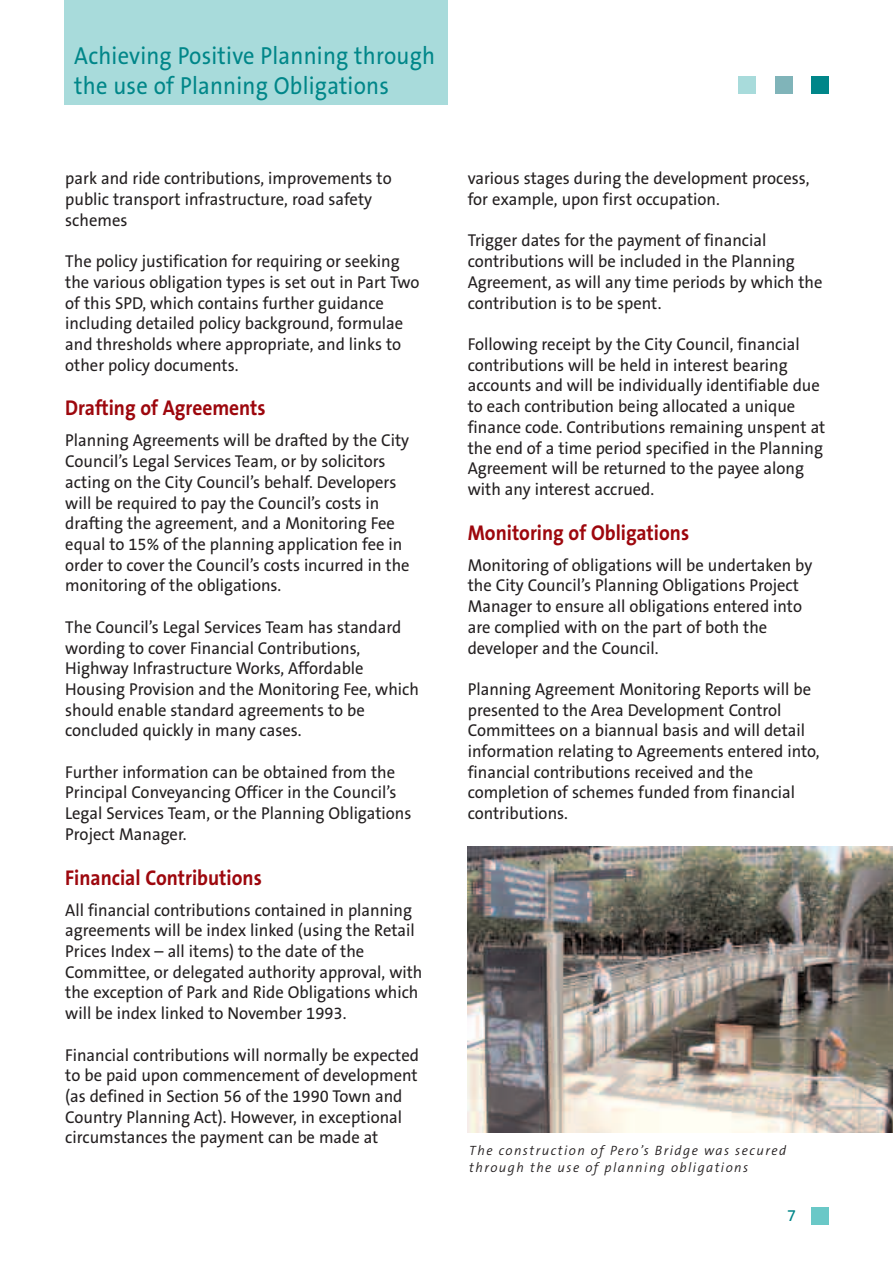
<style>
.page{position:relative;width:893px;height:1263px;background:#fff}
.page>*{position:absolute;margin:0;border:0;box-sizing:border-box;transform-origin:0 0}
.t1{font:24.75px/29.7px "The Sans B5 Plain";letter-spacing:.01em;color:#008689;scale:.91 1}
.t2{font:700 21.45px "The Sans B7";color:#9d070d;scale:.91 1}
.t3{font:17.25px/20.7px "The Sans B5 Plain";color:#231f20;scale:.96 1}
.t4{font:16.5px "The Sans B5 Plain";color:#008689}
.t5{font:italic 300 13.5px/16.5px "The Sans B4";letter-spacing:.11em;color:#231f20}
</style>
<div class="page">
<div style="left:64px;top:0;width:383px;height:105px;background:#a8dbdb"></div>
<div style="left:812px;top:1208px;width:17px;height:17px;background:#6ac8c7"></div>
<div style="left:738px;top:76px;width:18px;height:18px;background:#a8dbdb"></div>
<div style="left:812px;top:76px;width:17px;height:18px;background:#008689"></div>
<div style="left:775px;top:76px;width:18px;height:18px;background:#80b4b9"></div>
<img style="left:468px;top:847px;width:425px;height:286px">
<h1 class="t1" style="left:74px;top:42px;width:398px">Achieving Positive Planning through the use of Planning Obligations</h1>
<p class="t3" style="left:65px;top:169px;width:342px">park and ride contributions, improvements to public transport infrastructure, road safety schemes</p>
<p class="t3" style="left:65px;top:252px;width:370px">The policy justification for requiring or seeking the various obligation types is set out in Part Two of this SPD, which contains further guidance including detailed policy background, formulae and thresholds where appropriate, and links to other policy documents.</p>
<p class="t2" style="left:65px;top:397px;width:222px">Drafting of Agreements</p>
<p class="t3" style="left:65px;top:431px;width:360px">Planning Agreements will be drafted by the City Council’s Legal Services Team, or by solicitors acting on the City Council’s behalf. Developers will be required to pay the Council’s costs in drafting the agreement, and a Monitoring Fee equal to 15% of the planning application fee in order to cover the Council’s costs incurred in the monitoring of the obligations.</p>
<p class="t3" style="left:65px;top:617px;width:370px">The Council’s Legal Services Team has standard wording to cover Financial Contributions, Highway Infrastructure Works, Affordable Housing Provision and the Monitoring Fee, which should enable standard agreements to be concluded quickly in many cases.</p>
<p class="t3" style="left:65px;top:762px;width:362px">Further information can be obtained from the Principal Conveyancing Officer in the Council’s Legal Services Team, or the Planning Obligations Project Manager.</p>
<p class="t2" style="left:65px;top:866px;width:218px">Financial Contributions</p>
<p class="t3" style="left:65px;top:900px;width:374px">All financial contributions contained in planning agreements will be index linked (using the Retail Prices Index – all items) to the date of the Committee, or delegated authority approval, with the exception of Park and Ride Obligations which will be index linked to November 1993.</p>
<p class="t3" style="left:65px;top:1045px;width:370px">Financial contributions will normally be expected to be paid upon commencement of development (as defined in Section 56 of the 1990 Town and Country Planning Act). However, in exceptional circumstances the payment can be made at</p>
<p class="t3" style="left:468px;top:169px;width:357px">various stages during the development process, for example, upon first occupation.</p>
<p class="t3" style="left:468px;top:231px;width:371px">Trigger dates for the payment of financial contributions will be included in the Planning Agreement, as will any time periods by which the contribution is to be spent.</p>
<p class="t3" style="left:468px;top:334px;width:374px">Following receipt by the City Council, financial contributions will be held in interest bearing accounts and will be individually identifiable due to each contribution being allocated a unique finance code. Contributions remaining unspent at the end of a time period specified in the Planning Agreement will be returned to the payee along with any interest accrued.</p>
<p class="t2" style="left:468px;top:521px;width:245px">Monitoring of Obligations</p>
<p class="t3" style="left:468px;top:555px;width:361px">Monitoring of obligations will be undertaken by the City Council’s Planning Obligations Project Manager to ensure all obligations entered into are complied with on the part of both the developer and the Council.</p>
<p class="t3" style="left:468px;top:679px;width:368px">Planning Agreement Monitoring Reports will be presented to the Area Development Control Committees on a biannual basis and will detail information relating to Agreements entered into, financial contributions received and the completion of schemes funded from financial contributions.</p>
<p class="t5" style="left:469px;top:1143px;width:318px">The construction of Pero’s Bridge was secured through the use of planning obligations</p>
<p class="t4" style="left:787px;top:1207px;width:10px">7</p>
</div>
